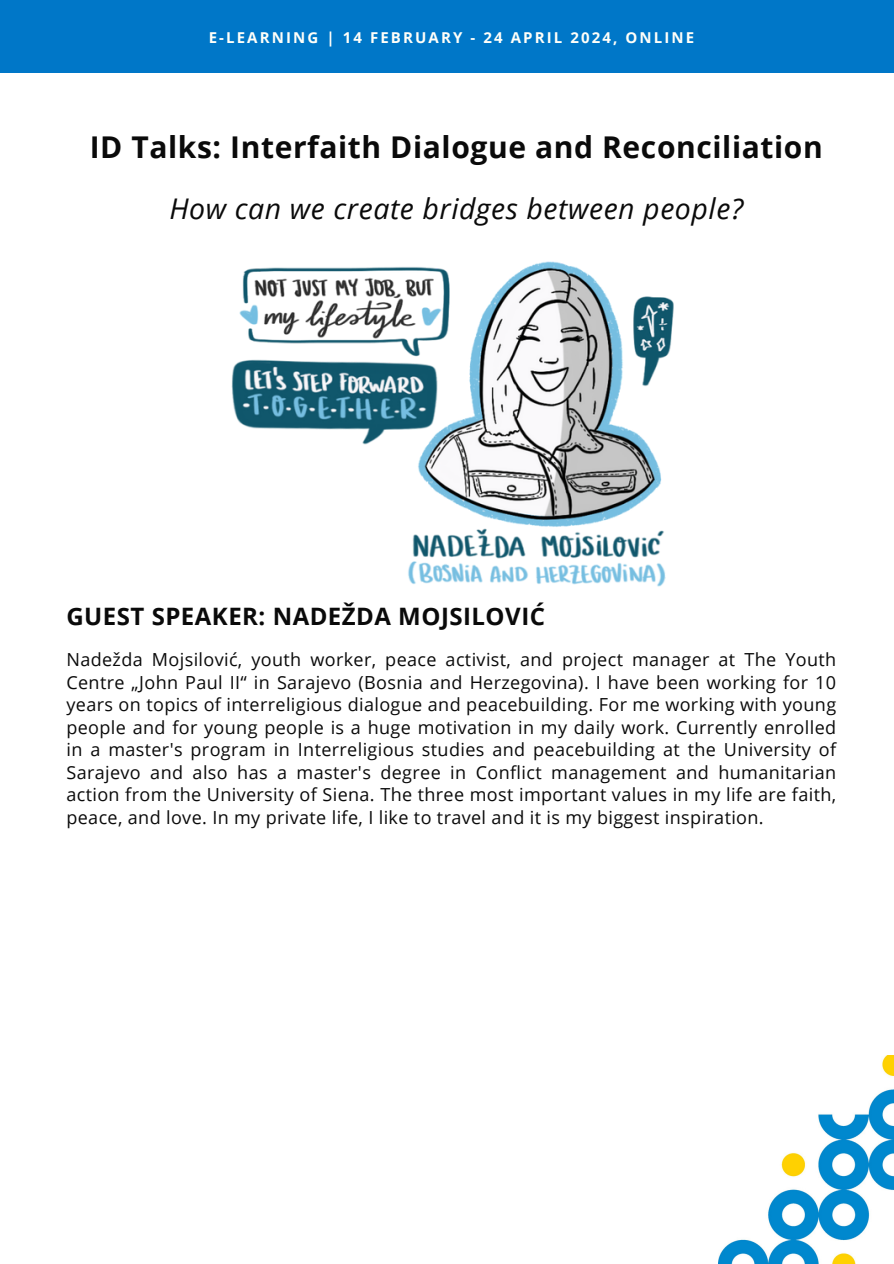
<style>
.page{position:relative;width:894px;height:1264px;background:#fff}
.page>*{position:absolute;margin:0;border:0;box-sizing:border-box;transform-origin:0 0}
.t1{font:700 30px "Open Sans";letter-spacing:.02em;color:#0a0a0a}
.t2{font:italic 28.5px "Open Sans";letter-spacing:.02em;color:#0a0a0a}
.t3{font:700 24px "Open Sans";letter-spacing:.02em;color:#0a0a0a}
.t4{font:18px/22.5px "Open Sans";letter-spacing:.02em;color:#0a0a0a;text-align:justify}
.t5{font:700 15px "Open Sans";letter-spacing:.14em;color:#fffff9}
</style>
<div class="page">
<img style="left:231px;top:261px;width:443px;height:326px">
<div style="left:0;top:0;width:893px;height:72px;background:#0077c8"></div>
<img style="left:718px;top:1055px;width:175px;height:208px">
<p class="t5" style="left:209px;top:27px;width:487px">E-LEARNING | 14 FEBRUARY - 24 APRIL 2024, ONLINE</p>
<h1 class="t1" style="left:90px;top:126px;width:734px">ID Talks: Interfaith Dialogue and Reconciliation</h1>
<h2 class="t2" style="left:169px;top:188px;width:575px">How can we create bridges between people?</h2>
<h3 class="t3" style="left:66px;top:599px;width:480px">GUEST SPEAKER: NADEŽDA MOJSILOVIĆ</h3>
<p class="t4" style="left:66px;top:648px;width:771px">Nadežda Mojsilović, youth worker, peace activist, and project manager at The Youth Centre „John Paul II“ in Sarajevo (Bosnia and Herzegovina). I have been working for 10 years on topics of interreligious dialogue and peacebuilding. For me working with young people and for young people is a huge motivation in my daily work. Currently enrolled in a master's program in Interreligious studies and peacebuilding at the University of Sarajevo and also has a master's degree in Conflict management and humanitarian action from the University of Siena. The three most important values in my life are faith, peace, and love. In my private life, I like to travel and it is my biggest inspiration.</p>
</div>
